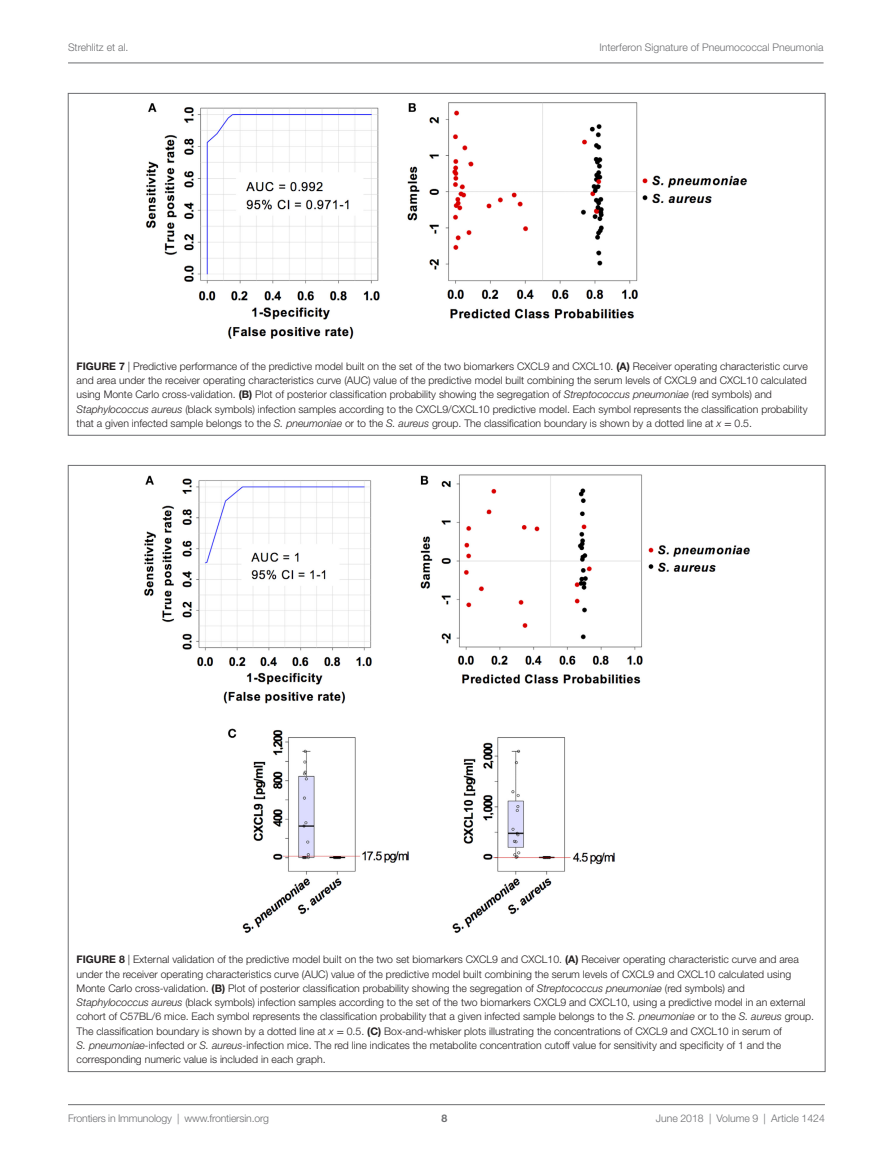
<style>
.page{position:relative;width:893px;height:1170px;background:#fff}
.page>*{position:absolute;margin:0;border:0;box-sizing:border-box;transform-origin:0 0}
.t1{font:300 10.5px/14.2px "Helvetica Neue LT Std";color:#231f20}
.t2{font:300 10.5px "Helvetica Neue LT Std";color:#6c6d70}
.t3{font:700 10.5px "Helvetica Neue LT Std";color:#6c6d70}
.s1{font-weight:700}
.s2{font-style:italic}
.s3{font-family:"STIX General";font-weight:400}
</style>
<div class="page">
<img style="left:146px;top:102px;width:601px;height:237px">
<hr style="left:68px;top:63px;width:756px;height:1px;background:#6c6d70">
<hr style="left:68px;top:1104px;width:757px;height:1px;background:#6c6d70">
<img style="left:144px;top:474px;width:606px;height:459px">
<p class="t2" style="left:68px;top:41px;width:62px">Strehlitz et al.</p>
<p class="t2" style="left:599px;top:41px;width:226px">Interferon Signature of Pneumococcal Pneumonia</p>
<p class="t1" style="left:77px;top:359px;width:733px"><span class="s1">FIGURE 7</span> | Predictive performance of the predictive model built on the set of the two biomarkers CXCL9 and CXCL10. <span class="s1">(A)</span> Receiver operating characteristic curve and area under the receiver operating characteristics curve (AUC) value of the predictive model built combining the serum levels of CXCL9 and CXCL10 calculated using Monte Carlo cross-validation. <span class="s1">(B)</span> Plot of posterior classification probability showing the segregation of <span class="s2">Streptococcus pneumoniae</span> (red symbols) and <span class="s2">Staphylococcus aureus</span> (black symbols) infection samples according to the CXCL9/CXCL10 predictive model. Each symbol represents the classification probability that a given infected sample belongs to the <span class="s2">S. pneumoniae</span> or to the <span class="s2">S. aureus</span> group. The classification boundary is shown by a dotted line at <span class="s2">x</span> <span class="s3">=</span> 0.5.</p>
<p class="t1" style="left:77px;top:952px;width:739px"><span class="s1">FIGURE 8</span> | External validation of the predictive model built on the two set biomarkers CXCL9 and CXCL10. <span class="s1">(A)</span> Receiver operating characteristic curve and area under the receiver operating characteristics curve (AUC) value of the predictive model built combining the serum levels of CXCL9 and CXCL10 calculated using Monte Carlo cross-validation. <span class="s1">(B)</span> Plot of posterior classification probability showing the segregation of <span class="s2">Streptococcus pneumoniae</span> (red symbols) and <span class="s2">Staphylococcus aureus</span> (black symbols) infection samples according to the set of the two biomarkers CXCL9 and CXCL10, using a predictive model in an external cohort of C57BL/6 mice. Each symbol represents the classification probability that a given infected sample belongs to the <span class="s2">S. pneumoniae</span> or to the <span class="s2">S. aureus</span> group.<br>The classification boundary is shown by a dotted line at <span class="s2">x</span> <span class="s3">=</span> 0.5. <span class="s1">(C)</span> Box-and-whisker plots illustrating the concentrations of CXCL9 and CXCL10 in serum of<br><span class="s2">S. pneumoniae-</span>infected or <span class="s2">S. aureus-</span>infection mice. The red line indicates the metabolite concentration cutoff value for sensitivity and specificity of 1 and the corresponding numeric value is included in each graph.</p>
<p class="t2" style="left:68px;top:1111px;width:203px">Frontiers in Immunology | www.frontiersin.org</p>
<p class="t2" style="left:656px;top:1111px;width:171px">June 2018 | Volume 9 | Article 1424</p>
<p class="t3" style="left:441px;top:1111px;width:7px">8</p>
</div>
